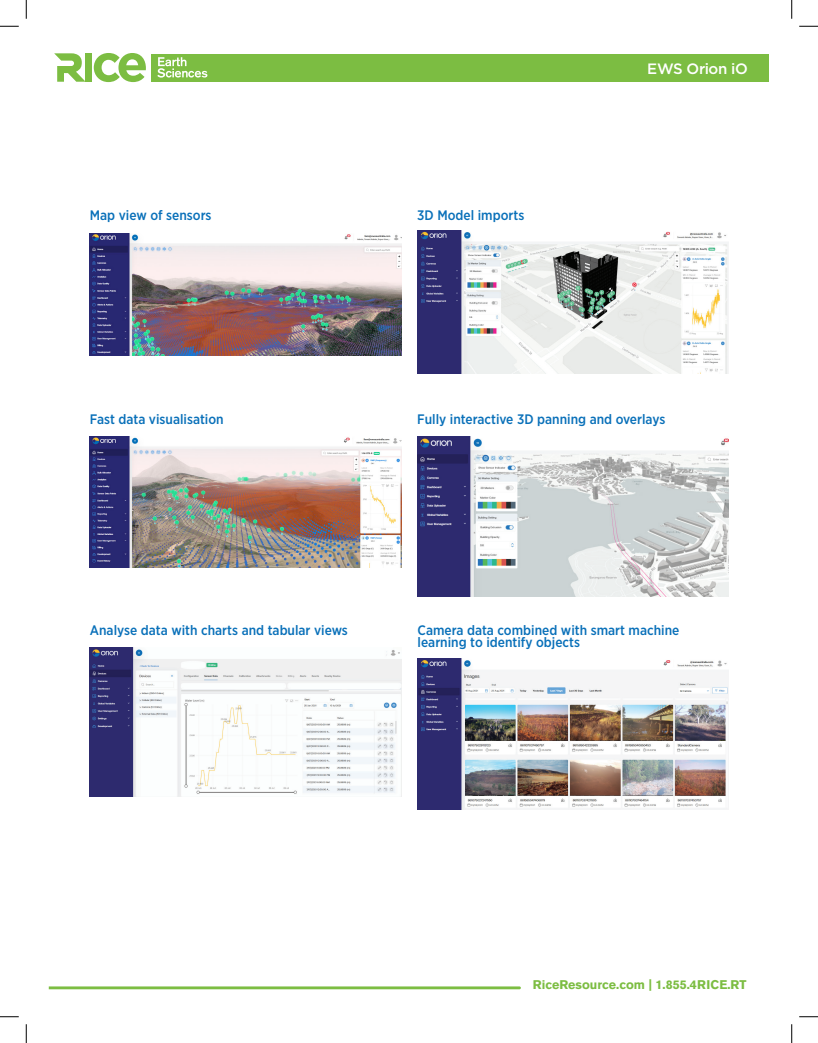
<style>
.page{position:relative;width:818px;height:1043px;background:#fff}
.page>*{position:absolute;margin:0;border:0;box-sizing:border-box;transform-origin:0 0}
.Head_Level_5_G_Mediy{font:500 15px "Gotham HTF";letter-spacing:-.025em;color:#fff}
.t1{font:500 13.75px/12.5px "Gotham Narrow";color:#0970b9}
.t2{font:700 12.5px "Akzidenz Grotesk Std";color:#7cbd42}
</style>
<div class="page">
<div style="left:151px;top:54px;width:618px;height:28px;background:#7cbd42"></div>
<svg style="left:94px;top:53px;width:52px;height:29px"></svg>
<div style="left:85px;top:54px;width:7px;height:28px;background:#7cbd42"></div>
<svg style="left:54px;top:53px;width:32px;height:29px"></svg>
<svg style="left:49px;top:986px;width:472px;height:3px"></svg>
<svg style="left:157px;top:57px;width:50px;height:21px"></svg>
<img style="left:90px;top:233px;width:311px;height:123px">
<img style="left:90px;top:436px;width:311px;height:131px">
<img style="left:90px;top:647px;width:311px;height:149px">
<img style="left:417px;top:231px;width:311px;height:143px">
<img style="left:417px;top:436px;width:311px;height:160px">
<img style="left:417px;top:659px;width:311px;height:150px">
<svg style="left:0;top:25px;width:19px;height:2px"></svg>
<svg style="left:799px;top:25px;width:19px;height:2px"></svg>
<svg style="left:0;top:1016px;width:19px;height:1px"></svg>
<svg style="left:799px;top:1016px;width:19px;height:1px"></svg>
<svg style="left:25px;top:0;width:2px;height:19px"></svg>
<svg style="left:25px;top:1024px;width:2px;height:18px"></svg>
<svg style="left:791px;top:0;width:1px;height:19px"></svg>
<svg style="left:791px;top:1024px;width:1px;height:18px"></svg>
<p class="t1" style="left:90px;top:209px;width:123px">Map view of sensors</p>
<p class="t1" style="left:90px;top:412px;width:135px">Fast data visualisation</p>
<p class="t1" style="left:417px;top:209px;width:109px">3D Model imports</p>
<p class="Head_Level_5_G_Mediy" style="left:647px;top:60px;width:102px">EWS Orion iO</p>
<p class="t1" style="left:417px;top:412px;width:249px">Fully interactive 3D panning and overlays</p>
<p class="t1" style="left:90px;top:623px;width:259px">Analyse data with charts and tabular views</p>
<p class="t1" style="left:417px;top:623px;width:263px">Camera data combined with smart machine learning to identify objects</p>
<p class="t2" style="left:533px;top:977px;width:215px">RiceResource.com | 1.855.4RICE.RT</p>
</div>
